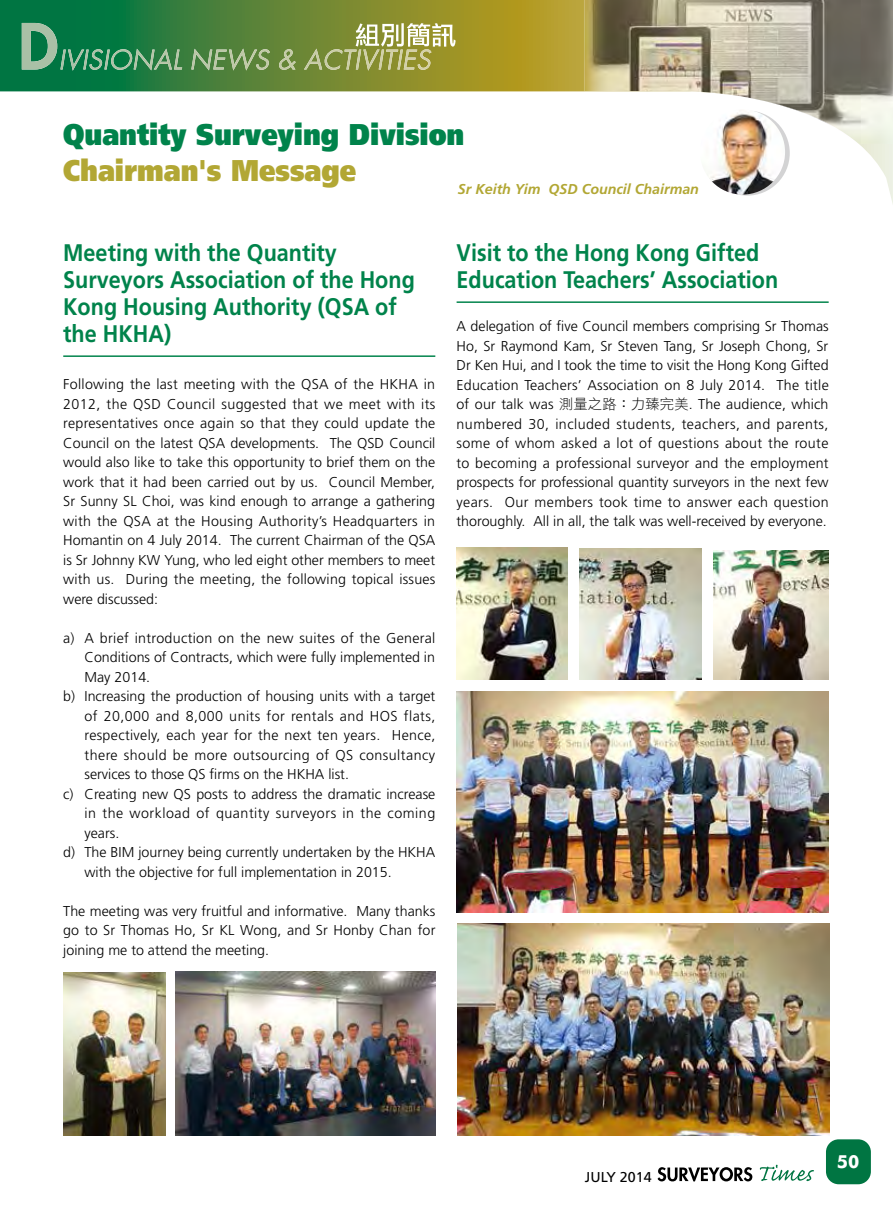
<style>
.page{position:relative;width:893px;height:1212px;background:#fff}
.page>*{position:absolute;margin:0;border:0;box-sizing:border-box;transform-origin:0 0}
.t1{font:900 30px "Frutiger";color:#00834b;scale:.87 1}
.t2{font:900 30px "Frutiger";color:#b2a734;scale:.87 1}
.t3{font:700 24px/27px "Frutiger";color:#00834b;scale:.9 1}
.t4{font:700 18px "Futura BT";color:#fff}
.t5{font:300 14.25px/19.5px "Frutiger";color:#000;text-align:justify}
.t6{font:300 14.25px "Frutiger";letter-spacing:.03em;color:#000}
.t7{font:300 14.25px "Frutiger";letter-spacing:.02em;color:#000}
.t8{font:300 14.25px "Frutiger";letter-spacing:.025em;color:#000}
.t9{font:300 14.25px "Frutiger";letter-spacing:.035em;color:#000}
.t10{font:italic 700 14.25px "Frutiger";color:#b2a734}
.t11{font:14.25px "Frutiger";color:#000}
.s1{font-family:"DF Li Hei Lt HK BF";font-weight:400}
</style>
<div class="page">
<svg style="left:0;top:0;width:893px;height:204px"></svg>
<svg style="left:22px;top:23px;width:160px;height:48px;background:#358a5a"></svg>
<svg style="left:191px;top:49px;width:79px;height:22px;background:#749960"></svg>
<svg style="left:279px;top:49px;width:17px;height:21px"></svg>
<svg style="left:657px;top:1167px;width:95px;height:14px"></svg>
<svg style="left:760px;top:1165px;width:54px;height:16px"></svg>
<div style="left:826px;top:1139px;width:45px;height:45px;background:#007542;border-radius:13px"></div>
<svg style="left:304px;top:23px;width:152px;height:48px;background:#a0a65c"></svg>
<img style="left:584px;top:0;width:309px;height:144px">
<div style="left:705px;top:111px;width:85px;height:85px;background:#d3d3d4;border-radius:50%"></div>
<img style="left:700px;top:109px;width:85px;height:86px;border-radius:43px">
<hr style="left:63px;top:355px;width:372px;height:2px;background:#00834b">
<hr style="left:457px;top:301px;width:372px;height:2px;background:#00834b">
<img style="left:456px;top:547px;width:111px;height:133px">
<img style="left:579px;top:548px;width:123px;height:132px">
<img style="left:714px;top:550px;width:114px;height:130px">
<img style="left:457px;top:691px;width:372px;height:221px">
<img style="left:457px;top:924px;width:372px;height:211px">
<img style="left:63px;top:972px;width:102px;height:163px">
<img style="left:176px;top:972px;width:259px;height:163px">
<h1 class="t1" style="left:63px;top:116px;width:463px">Quantity Surveying Division</h1>
<h1 class="t2" style="left:63px;top:152px;width:338px">Chairman's Message</h1>
<p class="t10" style="left:458px;top:181px;width:242px">Sr Keith Yim QSD Council Chairman</p>
<h2 class="t3" style="left:63px;top:239px;width:392px">Meeting with the Quantity<br>Surveyors Association of the Hong<br>Kong Housing Authority (QSA of the HKHA)</h2>
<p class="t5" style="left:63px;top:375px;width:374px">Following the last meeting with the QSA of the HKHA in 2012, the QSD Council suggested that we meet with its representatives once again so that they could update the Council on the latest QSA developments. The QSD Council would also like to take this opportunity to brief them on the work that it had been carried out by us. Council Member, Sr Sunny SL Choi, was kind enough to arrange a gathering with the QSA at the Housing Authority’s Headquarters in Homantin on 4 July 2014. The current Chairman of the QSA is Sr Johnny KW Yung, who led eight other members to meet with us. During the meeting, the following topical issues were discussed:</p>
<p class="t7" style="left:63px;top:630px;width:374px">a) A brief introduction on the new suites of the General</p>
<p class="t5" style="left:85px;top:648px;width:352px">Conditions of Contracts, which were fully implemented in</p>
<p class="t5" style="left:85px;top:667px;width:67px">May 2014.</p>
<p class="t5" style="left:63px;top:687px;width:374px">b) Increasing the production of housing units with a target</p>
<p class="t6" style="left:85px;top:708px;width:352px">of 20,000 and 8,000 units for rentals and HOS flats,</p>
<p class="t8" style="left:85px;top:727px;width:352px">respectively, each year for the next ten years. Hence,</p>
<p class="t6" style="left:85px;top:747px;width:352px">there should be more outsourcing of QS consultancy</p>
<p class="t5" style="left:85px;top:765px;width:266px">services to those QS firms on the HKHA list.</p>
<p class="t5" style="left:63px;top:784px;width:374px">c) Creating new QS posts to address the dramatic increase</p>
<p class="t9" style="left:85px;top:805px;width:352px">in the workload of quantity surveyors in the coming</p>
<p class="t5" style="left:85px;top:823px;width:36px">years.</p>
<p class="t5" style="left:63px;top:843px;width:374px">d) The BIM journey being currently undertaken by the HKHA</p>
<p class="t5" style="left:85px;top:862px;width:309px">with the objective for full implementation in 2015.</p>
<p class="t5" style="left:63px;top:901px;width:374px">The meeting was very fruitful and informative. Many thanks go to Sr Thomas Ho, Sr KL Wong, and Sr Honby Chan for joining me to attend the meeting.</p>
<h2 class="t3" style="left:457px;top:239px;width:359px">Visit to the Hong Kong Gifted<br>Education Teachers’ Association</h2>
<p class="t5" style="left:457px;top:316px;width:374px">A delegation of five Council members comprising Sr Thomas Ho, Sr Raymond Kam, Sr Steven Tang, Sr Joseph Chong, Sr Dr Ken Hui, and I took the time to visit the Hong Kong Gifted Education Teachers’ Association on 8 July 2014. The title of our talk was <span class="s1">測量之路︰力臻完美</span>. The audience, which numbered 30, included students, teachers, and parents, some of whom asked a lot of questions about the route to becoming a professional surveyor and the employment prospects for professional quantity surveyors in the next few years. Our members took time to answer each question thoroughly. All in all, the talk was well-received by everyone.</p>
<p class="t11" style="left:585px;top:1168px;width:68px">JULY 2014</p>
<p class="t4" style="left:837px;top:1151px;width:24px">50</p>
</div>
